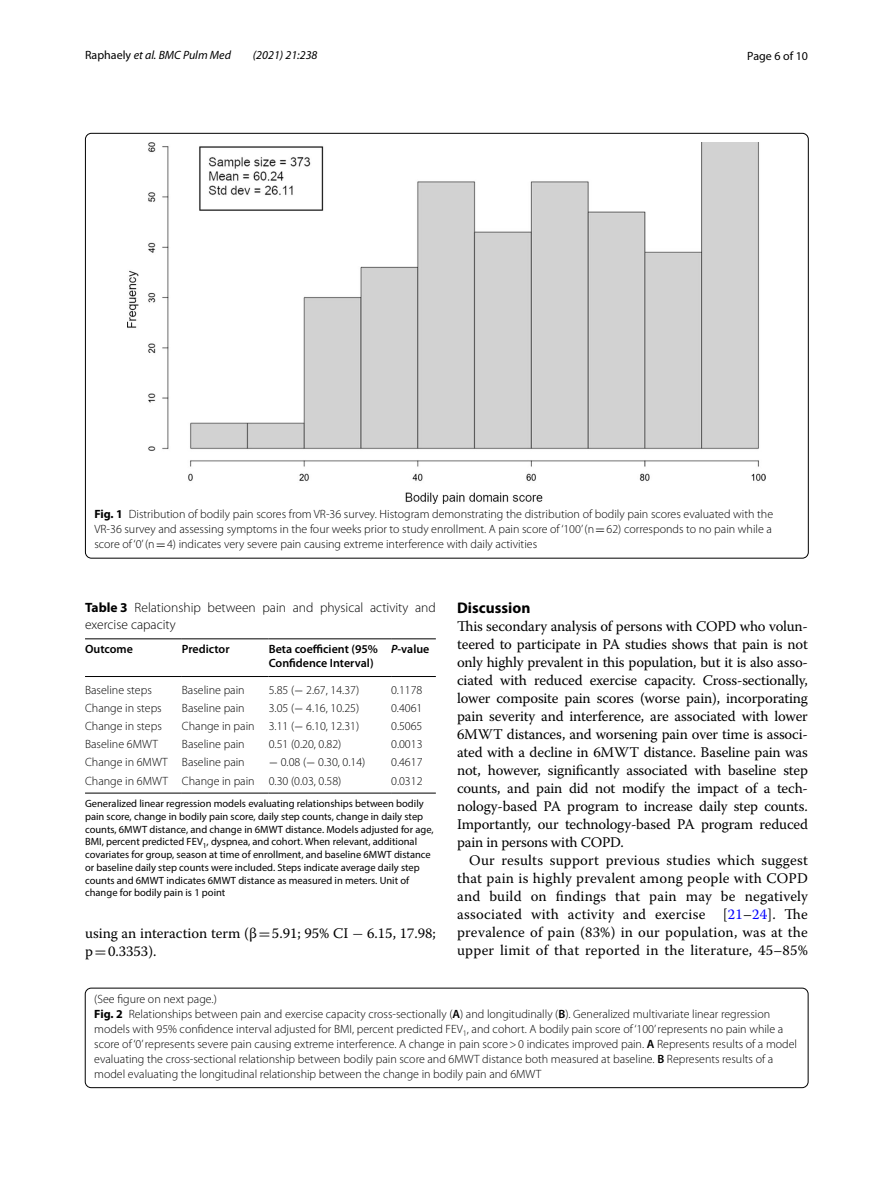
<style>
.page{position:relative;width:893px;height:1187px;background:#fff}
.page>*{position:absolute;margin:0;border:0;box-sizing:border-box;transform-origin:0 0}
.t1{font:700 15.45px "Myriad Pro";color:#000}
.t2{font:14.7px/18px "Warnock Pro";color:#000;text-align:justify}
.t3{font:300 13.5px/16.5px "Myriad Pro";color:#000}
.t4{font:300 12px/15px "Myriad Pro";color:#000;text-align:justify}
.t5{font:600 12px/13.5px "Myriad Pro";color:#000}
.t6{font:italic 12px "Myriad Pro";color:#000}
.t7{font:12px "Myriad Pro";color:#000}
.t8{font:10.5px/12.8px "Myriad Pro";color:#000}
.s1{font-style:normal}
.s2{font-weight:700}
.s3{font-family:"MTSY";font-weight:400}
.s4{font-style:italic}
.s5{font-family:"MTSY"}
.s6{color:#00f}
.s7{font-weight:600}
</style>
<div class="page">
<img style="left:128px;top:142px;width:638px;height:361px">
<hr style="left:85px;top:638px;width:97px;height:1px;background:#000">
<hr style="left:85px;top:676px;width:97px;height:1px;background:#000">
<hr style="left:182px;top:638px;width:87px;height:1px;background:#000">
<hr style="left:182px;top:676px;width:87px;height:1px;background:#000">
<hr style="left:269px;top:638px;width:122px;height:1px;background:#000">
<hr style="left:269px;top:676px;width:122px;height:1px;background:#000">
<hr style="left:391px;top:638px;width:45px;height:1px;background:#000">
<hr style="left:391px;top:676px;width:45px;height:1px;background:#000">
<hr style="left:85px;top:792px;width:97px;height:1px;background:#000">
<hr style="left:182px;top:792px;width:87px;height:1px;background:#000">
<hr style="left:269px;top:792px;width:122px;height:1px;background:#000">
<hr style="left:391px;top:792px;width:45px;height:1px;background:#000">
<div style="left:85px;top:987px;width:723px;height:100px;border:1px solid #000;border-radius:6px"></div>
<p class="t6" style="left:85px;top:48px;width:147px"><span class="s1">Raphaely</span> et al. BMC Pulm Med</p>
<p class="t6" style="left:253px;top:48px;width:66px">(2021) 21:238</p>
<p class="t7" style="left:747px;top:48px;width:62px">Page 6 of 10</p>
<p class="t4" style="left:94px;top:507px;width:680px"><span class="s2">Fig. 1</span> Distribution of bodily pain scores from VR-36 survey. Histogram demonstrating the distribution of bodily pain scores evaluated with the VR-36 survey and assessing symptoms in the four weeks prior to study enrollment. A pain score of ‘100’ (n<span class="s3">=</span>62) corresponds to no pain while a score of ‘0’ (n<span class="s3">=</span>4) indicates very severe pain causing extreme interference with daily activities</p>
<p class="t3" style="left:85px;top:600px;width:352px"><span class="s2">Table 3</span> Relationship between pain and physical activity and exercise capacity</p>
<p class="t5" style="left:85px;top:642px;width:49px">Outcome</p>
<p class="t5" style="left:182px;top:642px;width:49px">Predictor</p>
<p class="t5" style="left:269px;top:642px;width:111px">Beta coefficient (95%<br>Confidence Interval)</p>
<p class="t5" style="left:391px;top:642px;width:40px"><span class="s4">P</span>-value</p>
<p class="t4" style="left:85px;top:682px;width:68px">Baseline steps</p>
<p class="t4" style="left:182px;top:682px;width:64px">Baseline pain</p>
<p class="t4" style="left:269px;top:682px;width:92px">5.85 (<span class="s3">−</span> 2.67, 14.37)</p>
<p class="t4" style="left:391px;top:682px;width:33px">0.1178</p>
<p class="t4" style="left:85px;top:700px;width:78px">Change in steps</p>
<p class="t4" style="left:182px;top:700px;width:64px">Baseline pain</p>
<p class="t4" style="left:269px;top:700px;width:92px">3.05 (<span class="s3">−</span> 4.16, 10.25)</p>
<p class="t4" style="left:391px;top:700px;width:33px">0.4061</p>
<p class="t4" style="left:85px;top:718px;width:78px">Change in steps</p>
<p class="t4" style="left:182px;top:718px;width:179px">Change in pain 3.11 (<span class="s3">−</span> 6.10, 12.31)</p>
<p class="t4" style="left:391px;top:718px;width:33px">0.5065</p>
<p class="t4" style="left:85px;top:736px;width:74px">Baseline 6MWT</p>
<p class="t4" style="left:182px;top:736px;width:64px">Baseline pain</p>
<p class="t4" style="left:269px;top:736px;width:74px">0.51 (0.20, 0.82)</p>
<p class="t4" style="left:391px;top:736px;width:33px">0.0013</p>
<p class="t4" style="left:85px;top:755px;width:161px">Change in 6MWT Baseline pain</p>
<p class="t4" style="left:269px;top:755px;width:98px"><span class="s3">−</span> 0.08 (<span class="s3">−</span> 0.30, 0.14)</p>
<p class="t4" style="left:391px;top:755px;width:33px">0.4617</p>
<p class="t4" style="left:85px;top:773px;width:258px">Change in 6MWT Change in pain 0.30 (0.03, 0.58)</p>
<p class="t4" style="left:391px;top:773px;width:33px">0.0312</p>
<p class="t8" style="left:85px;top:797px;width:350px">Generalized linear regression models evaluating relationships between bodily pain score, change in bodily pain score, daily step counts, change in daily step counts, 6MWT distance, and change in 6MWT distance. Models adjusted for age, BMI, percent predicted FEV<sub>1</sub>, dyspnea, and cohort. When relevant, additional covariates for group, season at time of enrollment, and baseline 6MWT distance or baseline daily step counts were included. Steps indicate average daily step counts and 6MWT indicates 6MWT distance as measured in meters. Unit of change for bodily pain is 1 point</p>
<p class="t2" style="left:85px;top:923px;width:352px">using an interaction term (β<span class="s5">=</span>5.91; 95% CI <span class="s5">−</span> 6.15, 17.98; p<span class="s5">=</span>0.3353).</p>
<p class="t1" style="left:457px;top:597px;width:75px">Discussion</p>
<p class="t2" style="left:457px;top:616px;width:352px">This secondary analysis of persons with COPD who volun&shy;teered to participate in PA studies shows that pain is not only highly prevalent in this population, but it is also asso&shy;ciated with reduced exercise capacity. Cross-sectionally, lower composite pain scores (worse pain), incorporating pain severity and interference, are associated with lower 6MWT distances, and worsening pain over time is associ&shy;ated with a decline in 6MWT distance. Baseline pain was not, however, significantly associated with baseline step counts, and pain did not modify the impact of a tech&shy;nology-based PA program to increase daily step counts.<br>Importantly, our technology-based PA program reduced pain in persons with COPD.</p>
<p class="t2" style="left:457px;top:850px;width:352px;text-indent:12px">Our results support previous studies which suggest that pain is highly prevalent among people with COPD and build on findings that pain may be negatively associated with activity and exercise [<span class="s6">21</span>–<span class="s6">24</span>]. The prevalence of pain (83%) in our population, was at the upper limit of that reported in the literature, 45–85%</p>
<p class="t4" style="left:94px;top:991px;width:704px;text-align:left">(See figure on next page.)<br><span class="s2">Fig. 2</span> Relationships between pain and exercise capacity cross-sectionally (<span class="s7">A</span>) and longitudinally (<span class="s7">B</span>). Generalized multivariate linear regression models with 95% confidence interval adjusted for BMI, percent predicted FEV<sub>1</sub>, and cohort. A bodily pain score of ‘100’ represents no pain while a score of ‘0’ represents severe pain causing extreme interference. A change in pain score&gt;0 indicates improved pain. <span class="s7">A</span> Represents results of a model evaluating the cross-sectional relationship between bodily pain score and 6MWT distance both measured at baseline. <span class="s7">B</span> Represents results of a model evaluating the longitudinal relationship between the change in bodily pain and 6MWT</p>
</div>
